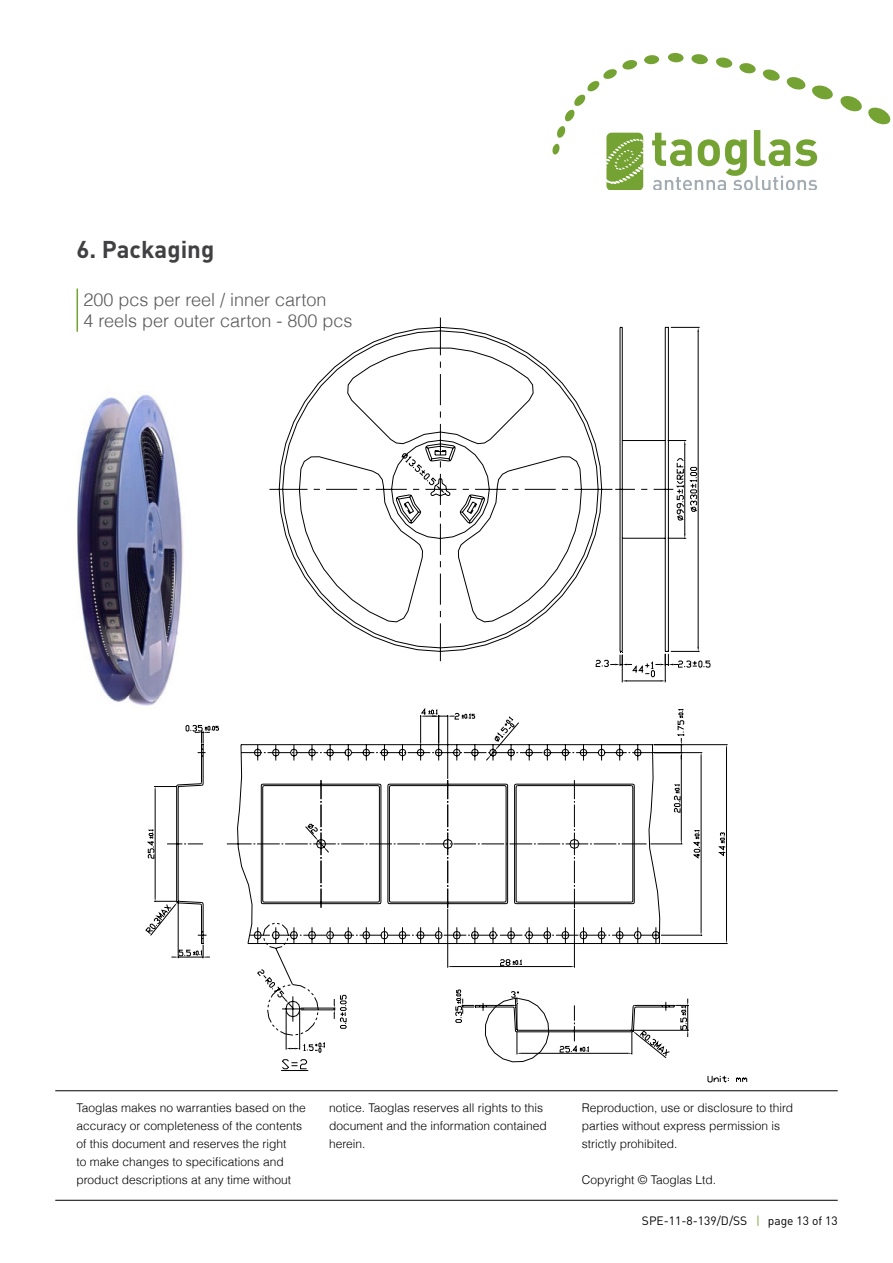
<style>
.page{position:relative;width:893px;height:1263px;background:#fff}
.page>*{position:absolute;margin:0;border:0;box-sizing:border-box;transform-origin:0 0}
.t1{font:700 24px "DIN";color:#414042}
.t2{font:300 18px/21px "Helvetica";color:#58595b}
.t3{font:300 12px/18px "Helvetica";color:#000}
.t4{font:12px "DIN";color:#000}
.s1{color:#74a333}
</style>
<div class="page">
<div style="left:644px;top:55px;width:15px;height:9px;background:#74a333;border-radius:50%"></div>
<svg style="left:652px;top:54px;width:239px;height:135px"></svg>
<svg style="left:552px;top:60px;width:91px;height:129px"></svg>
<hr style="left:55px;top:1200px;width:783px;height:1px;background:#000">
<img style="left:77px;top:394px;width:107px;height:312px">
<hr style="left:55px;top:1090px;width:783px;height:1px;background:#000">
<hr style="left:77px;top:289px;width:1px;height:43px;background:#74a333">
<svg style="left:269px;top:317px;width:418px;height:345px"></svg>
<svg style="left:401px;top:453px;width:44px;height:41px"></svg>
<svg style="left:595px;top:327px;width:116px;height:356px"></svg>
<svg style="left:145px;top:708px;width:583px;height:351px"></svg>
<svg style="left:199px;top:779px;width:438px;height:292px"></svg>
<h1 class="t1" style="left:77px;top:234px;width:139px">6. Packaging</h1>
<h2 class="t2" style="left:83px;top:288px;width:271px">200 pcs per reel / inner carton<br>4 reels per outer carton - 800 pcs</h2>
<p class="t3" style="left:77px;top:1098px;width:231px">Taoglas makes no warranties based on the accuracy or completeness of the contents of this document and reserves the right<br>to make changes to specifications and product descriptions at any time without</p>
<p class="t3" style="left:329px;top:1098px;width:219px">notice. Taoglas reserves all rights to this document and the information contained herein.</p>
<p class="t3" style="left:582px;top:1098px;width:213px">Reproduction, use or disclosure to third parties without express permission is strictly prohibited.</p>
<p class="t3" style="left:582px;top:1170px;width:136px">Copyright © Taoglas Ltd.</p>
<p class="t4" style="left:642px;top:1213px;width:197px">SPE-11-8-139/D/SS <span class="s1">|</span> page 13 of 13</p>
</div>
